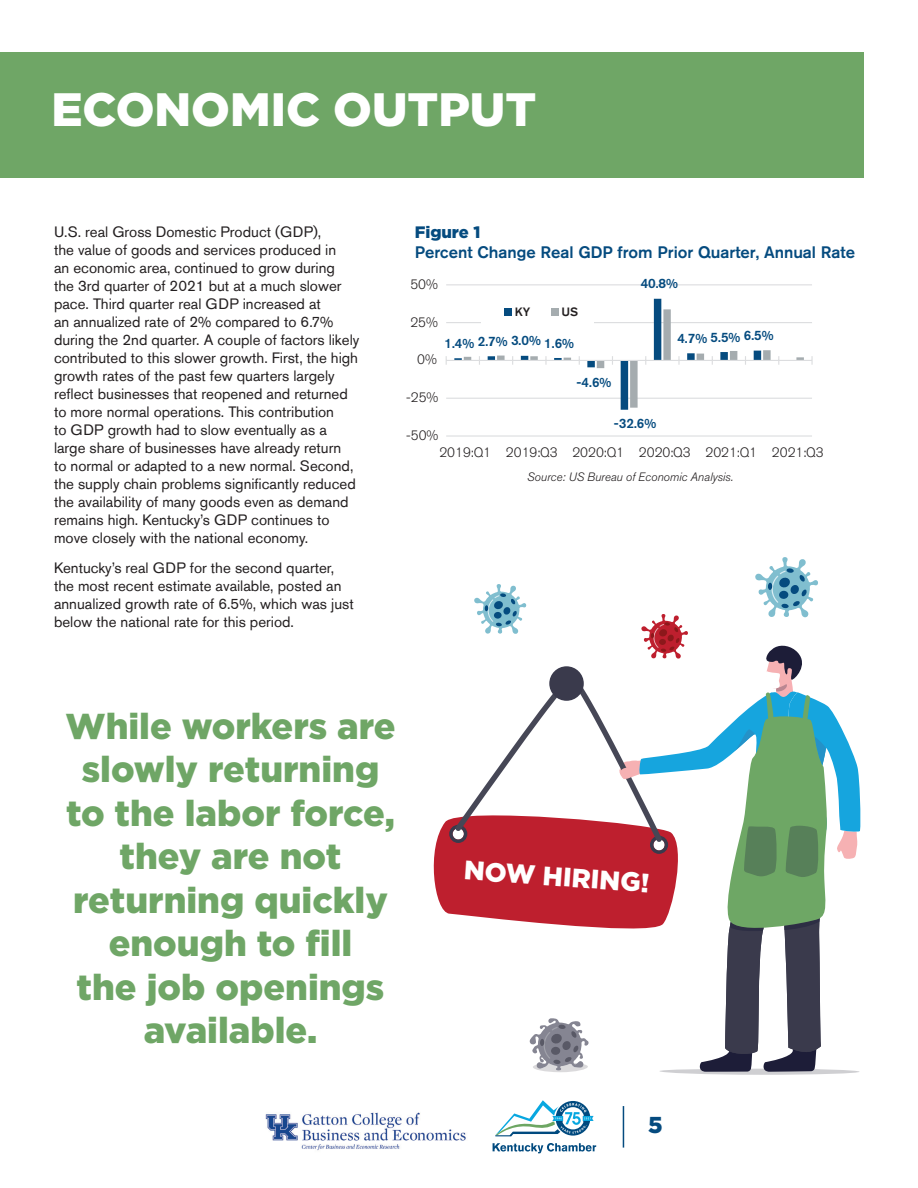
<style>
.page{position:relative;width:918px;height:1188px;background:#fff}
.page>*{position:absolute;margin:0;border:0;box-sizing:border-box;transform-origin:0 0}
.t1{font:900 46.8px "Gotham";color:#fff}
.t2{font:900 36px/43.5px "Gotham";color:#6fa666;text-align:center}
.t3{font:900 26.55px "Gotham";color:#fff}
.t4{font:900 22.95px "Gotham";color:#054b7f}
.t5{font:500 16.5px "Akzidenz Grotesk Std";color:#054b7f}
.t6{font:900 16.5px "Gotham";letter-spacing:-.005em;color:#054b7f}
.t7{font:15px/18px "Akzidenz Grotesk Std";color:#231f20}
.t8{font:300 13.5px "Akzidenz Grotesk Std";color:#231f20}
.t9{font:500 13.5px "Akzidenz Grotesk Std";color:#054b7f}
.t10{font:italic 300 12px "Akzidenz Grotesk Std";letter-spacing:-.005em;color:#231f20}
.t11{font:500 12px "Akzidenz Grotesk Std";color:#231f20}
</style>
<div class="page">
<svg style="left:434px;top:557px;width:427px;height:518px"></svg>
<hr style="left:446px;top:435px;width:366px;height:2px;background:#dcdddf">
<hr style="left:446px;top:398px;width:366px;height:1px;background:#dcdddf">
<hr style="left:446px;top:322px;width:366px;height:1px;background:#dcdddf">
<hr style="left:446px;top:284px;width:366px;height:1px;background:#dcdddf">
<hr style="left:446px;top:360px;width:366px;height:1px;background:#dcdddf">
<svg style="left:454px;top:299px;width:350px;height:111px"></svg>
<svg style="left:811px;top:356px;width:2px;height:9px"></svg>
<div style="left:481px;top:296px;width:113px;height:31px;background:#fff"></div>
<div style="left:504px;top:308px;width:8px;height:7px;background:#054b7f"></div>
<div style="left:551px;top:308px;width:7px;height:7px;background:#a5acaf"></div>
<img style="left:265px;top:1112px;width:201px;height:39px">
<svg style="left:493px;top:1143px;width:103px;height:10px"></svg>
<svg style="left:495px;top:1100px;width:98px;height:36px"></svg>
<hr style="left:623px;top:1106px;width:1px;height:42px;background:#054b7f">
<div style="left:0;top:52px;width:864px;height:126px;background:#6fa666"></div>
<h1 class="t1" style="left:51px;top:82px;width:486px">ECONOMIC OUTPUT</h1>
<p class="t7" style="left:54px;top:223px;width:307px">U.S. real Gross Domestic Product (GDP),<br>the value of goods and services produced in<br>an economic area, continued to grow during<br>the 3rd quarter of 2021 but at a much slower pace. Third quarter real GDP increased at<br>an annualized rate of 2% compared to 6.7% during the 2nd quarter. A couple of factors likely contributed to this slower growth. First, the high growth rates of the past few quarters largely reflect businesses that reopened and returned to more normal operations. This contribution<br>to GDP growth had to slow eventually as a large share of businesses have already return<br>to normal or adapted to a new normal. Second, the supply chain problems significantly reduced the availability of many goods even as demand remains high. Kentucky’s GDP continues to move closely with the national economy.</p>
<p class="t7" style="left:54px;top:559px;width:301px">Kentucky’s real GDP for the second quarter, the most recent estimate available, posted an annualized growth rate of 6.5%, which was just below the national rate for this period.</p>
<p class="t6" style="left:415px;top:222px;width:67px">Figure 1</p>
<p class="t5" style="left:415px;top:242px;width:442px">Percent Change Real GDP from Prior Quarter, Annual Rate</p>
<p class="t8" style="left:410px;top:277px;width:29px">50%</p>
<p class="t8" style="left:410px;top:314px;width:29px">25%</p>
<p class="t8" style="left:417px;top:352px;width:21px">0%</p>
<p class="t11" style="left:515px;top:304px;width:17px">KY</p>
<p class="t11" style="left:561px;top:304px;width:18px">US</p>
<p class="t9" style="left:444px;top:334px;width:131px">1.4% 2.7% 3.0% 1.6%</p>
<p class="t9" style="left:577px;top:374px;width:36px">-4.6%</p>
<p class="t8" style="left:406px;top:390px;width:34px">-25%</p>
<p class="t9" style="left:641px;top:275px;width:39px">40.8%</p>
<p class="t9" style="left:677px;top:329px;width:98px">4.7% 5.5% 6.5%</p>
<p class="t8" style="left:406px;top:428px;width:34px">-50%</p>
<p class="t9" style="left:614px;top:415px;width:44px">-32.6%</p>
<p class="t8" style="left:439px;top:445px;width:386px">2019:Q1 2019:Q3 2020:Q1 2020:Q3 2021:Q1 2021:Q3</p>
<p class="t10" style="left:527px;top:471px;width:207px">Source: US Bureau of Economic Analysis.</p>
<h2 class="t2" style="left:65px;top:703px;width:332px">While workers are slowly returning to the labor force, they are not returning quickly enough to fill<br>the job openings available.</h2>
<h3 class="t3" style="left:465px;top:855px;width:187px;rotate:4deg">NOW HIRING!</h3>
<h3 class="t4" style="left:648px;top:1112px;width:16px">5</h3>
</div>
